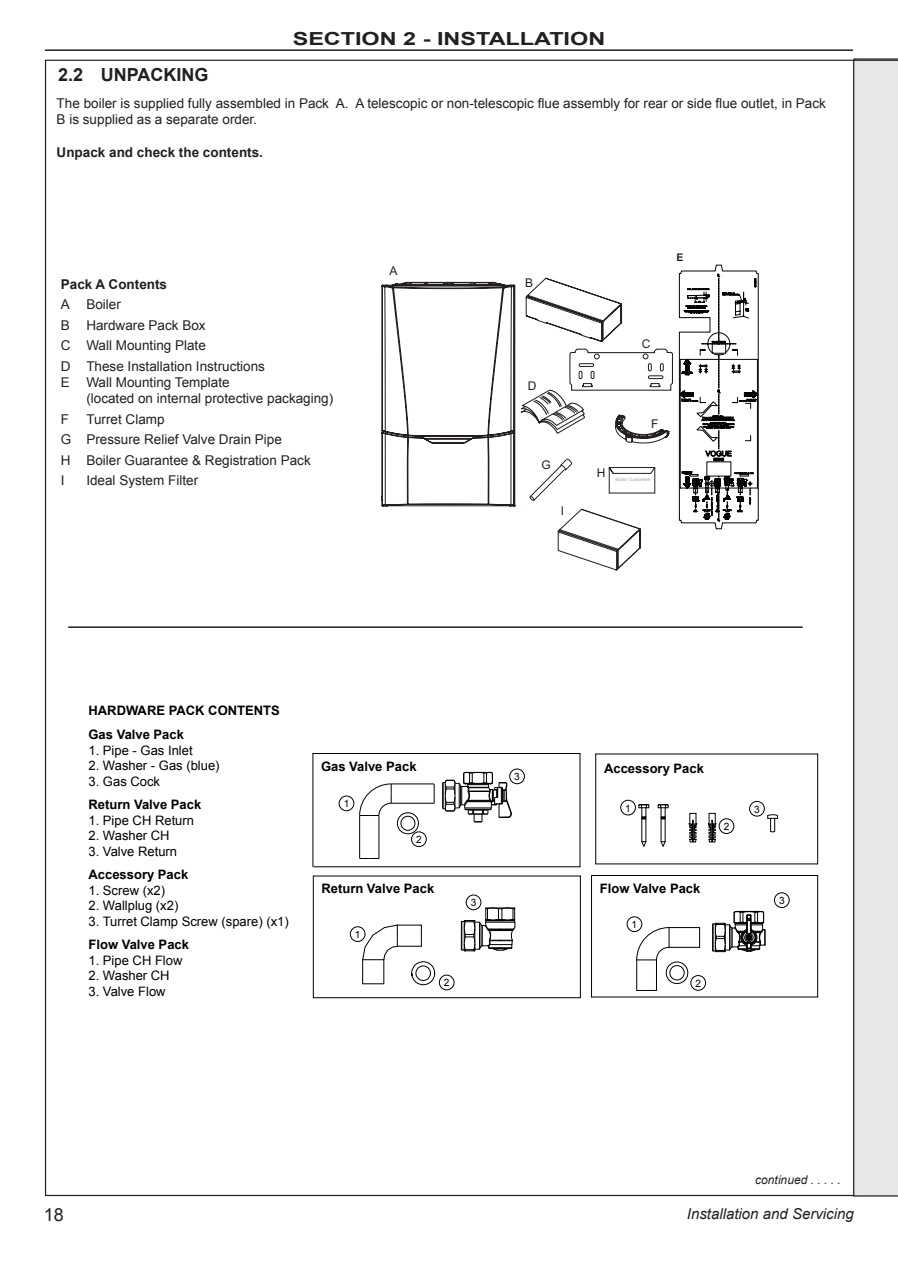
<style>
.page{position:relative;width:898px;height:1267px;background:#fff}
.page>*{position:absolute;margin:0;border:0;box-sizing:border-box;transform-origin:0 0}
.Chapter{font:700 18px "Arial";color:#231f20;scale:1.3 1}
.Chapter-2{font:700 18px "Arial";color:#231f20}
.t1{font:18px "Arial";color:#231f20}
.t2{font:italic 15px "Arial";color:#231f20}
.Body_text{font:13.5px/16.2px "Arial";color:#231f20}
.Body_text-2{font:700 13.5px "Arial";color:#231f20}
.t3{font:13.05px/23.1px "Arial";color:#000}
.t4{font:700 13.05px/24.3px "Arial";color:#000}
.t5{font:italic 12px "Arial";color:#231f20}
.t6{font:12px "Arial";color:#231f20}
.t7{font:700 10.5px "Arial";color:#231f20}
.t8{font:10.05px "Arial";color:#000}
.t9{font:4.65px "Arial";color:#a4a6a9}
.s1{font-weight:400}
.s2{font-weight:700}
</style>
<div class="page">
<hr style="left:45px;top:49px;width:808px;height:2px;background:#231f20">
<hr style="left:68px;top:626px;width:735px;height:2px;background:#231f20">
<svg style="left:679px;top:265px;width:79px;height:264px"></svg>
<svg style="left:381px;top:277px;width:292px;height:294px"></svg>
<hr style="left:314px;top:866px;width:266px;height:1px;background:#000">
<hr style="left:580px;top:753px;width:1px;height:113px;background:#000">
<hr style="left:313px;top:753px;width:267px;height:1px;background:#000">
<hr style="left:313px;top:753px;width:1px;height:113px;background:#000">
<svg style="left:434px;top:783px;width:1px;height:20px"></svg>
<svg style="left:360px;top:858px;width:19px;height:1px"></svg>
<hr style="left:391px;top:783px;width:43px;height:1px;background:#000">
<hr style="left:391px;top:803px;width:43px;height:1px;background:#000">
<svg style="left:359px;top:783px;width:33px;height:33px"></svg>
<hr style="left:359px;top:815px;width:1px;height:43px;background:#000">
<hr style="left:379px;top:815px;width:1px;height:43px;background:#000">
<div style="left:397px;top:812px;width:22px;height:21px;border:1px solid #000;border-radius:50%"></div>
<div style="left:401px;top:816px;width:14px;height:14px;border:1px solid #000;border-radius:50%"></div>
<svg style="left:442px;top:771px;width:70px;height:51px"></svg>
<svg style="left:658px;top:804px;width:11px;height:42px"></svg>
<svg style="left:638px;top:804px;width:11px;height:42px"></svg>
<svg style="left:688px;top:813px;width:9px;height:29px"></svg>
<svg style="left:708px;top:813px;width:8px;height:29px"></svg>
<hr style="left:596px;top:863px;width:221px;height:1px;background:#000">
<hr style="left:817px;top:754px;width:1px;height:109px;background:#000">
<hr style="left:596px;top:753px;width:221px;height:1px;background:#000">
<hr style="left:595px;top:754px;width:1px;height:109px;background:#000">
<hr style="left:313px;top:997px;width:267px;height:1px;background:#000">
<hr style="left:580px;top:876px;width:1px;height:121px;background:#000">
<hr style="left:313px;top:875px;width:267px;height:1px;background:#000">
<hr style="left:313px;top:876px;width:1px;height:121px;background:#000">
<hr style="left:591px;top:996px;width:226px;height:1px;background:#000">
<hr style="left:817px;top:875px;width:1px;height:121px;background:#000">
<hr style="left:591px;top:875px;width:226px;height:1px;background:#000">
<hr style="left:591px;top:875px;width:1px;height:121px;background:#000">
<svg style="left:461px;top:907px;width:55px;height:44px"></svg>
<svg style="left:362px;top:924px;width:73px;height:61px"></svg>
<svg style="left:767px;top:814px;width:11px;height:18px"></svg>
<div style="left:666px;top:961px;width:22px;height:22px;border:1px solid #000;border-radius:50%"></div>
<div style="left:669px;top:965px;width:15px;height:15px;border:1px solid #000;border-radius:50%"></div>
<svg style="left:699px;top:927px;width:1px;height:20px"></svg>
<svg style="left:637px;top:990px;width:19px;height:1px"></svg>
<hr style="left:669px;top:927px;width:30px;height:1px;background:#000">
<hr style="left:669px;top:947px;width:30px;height:1px;background:#000">
<svg style="left:636px;top:927px;width:34px;height:33px"></svg>
<hr style="left:636px;top:959px;width:1px;height:31px;background:#000">
<hr style="left:656px;top:959px;width:1px;height:31px;background:#000">
<svg style="left:712px;top:911px;width:54px;height:41px"></svg>
<div style="left:339px;top:795px;width:15px;height:16px;border:1px solid #000;border-radius:50%"></div>
<div style="left:411px;top:831px;width:15px;height:15px;border:1px solid #000;border-radius:50%"></div>
<div style="left:509px;top:768px;width:16px;height:16px;border:1px solid #000;border-radius:50%"></div>
<div style="left:620px;top:799px;width:16px;height:16px;border:1px solid #000;border-radius:50%"></div>
<div style="left:627px;top:916px;width:15px;height:15px;border:1px solid #000;border-radius:50%"></div>
<div style="left:350px;top:926px;width:15px;height:15px;border:1px solid #000;border-radius:50%"></div>
<div style="left:439px;top:974px;width:15px;height:16px;border:1px solid #000;border-radius:50%"></div>
<div style="left:466px;top:894px;width:15px;height:16px;border:1px solid #000;border-radius:50%"></div>
<div style="left:774px;top:892px;width:15px;height:15px;border:1px solid #000;border-radius:50%"></div>
<div style="left:719px;top:818px;width:15px;height:15px;border:1px solid #000;border-radius:50%"></div>
<div style="left:690px;top:975px;width:16px;height:15px;border:1px solid #000;border-radius:50%"></div>
<div style="left:749px;top:801px;width:15px;height:15px;border:1px solid #000;border-radius:50%"></div>
<div style="left:853px;top:60px;width:45px;height:1136px;background:#e6e7e9"></div>
<h1 class="Chapter" style="left:293px;top:27px;width:242px">SECTION 2 - INSTALLATION</h1>
<p class="Chapter-2" style="left:58px;top:62px;width:152px">2.2 UNPACKING</p>
<p class="Body_text" style="left:57px;top:95px;width:771px">The boiler is supplied fully assembled in Pack A. A telescopic or non-telescopic flue assembly for rear or side flue outlet, in Pack<br>B is supplied as a separate order.</p>
<p class="Body_text-2" style="left:57px;top:144px;width:208px">Unpack and check the contents.</p>
<p class="Body_text-2" style="left:61px;top:275px;width:108px">Pack A Contents</p>
<p class="Body_text" style="left:61px;top:297px;width:62px">A Boiler</p>
<p class="Body_text" style="left:61px;top:317px;width:146px">B Hardware Pack Box</p>
<p class="Body_text" style="left:61px;top:337px;width:147px">C Wall Mounting Plate</p>
<p class="Body_text" style="left:61px;top:358px;width:206px">D These Installation Instructions</p>
<p class="Body_text" style="left:61px;top:374px;width:170px">E Wall Mounting Template</p>
<p class="Body_text" style="left:86px;top:390px;width:248px">(located on internal protective packaging)</p>
<p class="Body_text" style="left:61px;top:411px;width:10px">F</p>
<p class="Body_text" style="left:86px;top:411px;width:80px">Turret Clamp</p>
<p class="Body_text" style="left:61px;top:431px;width:223px">G Pressure Relief Valve Drain Pipe</p>
<p class="Body_text" style="left:61px;top:452px;width:251px">H Boiler Guarantee &amp; Registration Pack</p>
<p class="Body_text" style="left:61px;top:472px;width:5px">I</p>
<p class="Body_text" style="left:86px;top:472px;width:113px">Ideal System Filter</p>
<p class="t6" style="left:390px;top:263px;width:10px">A</p>
<p class="t6" style="left:525px;top:275px;width:10px">B</p>
<p class="t6" style="left:528px;top:378px;width:10px">D</p>
<p class="t6" style="left:541px;top:457px;width:11px">G</p>
<p class="t6" style="left:561px;top:502px;width:5px">I</p>
<p class="t7" style="left:676px;top:250px;width:8px">E</p>
<p class="t6" style="left:642px;top:336px;width:10px">C</p>
<p class="t6" style="left:651px;top:416px;width:9px">F</p>
<p class="t6" style="left:597px;top:464px;width:10px">H</p>
<p class="t9" style="left:615px;top:476px;width:36px">Boiler Guarantee</p>
<p class="t4" style="left:88px;top:698px;width:193px">HARDWARE PACK CONTENTS<br>Gas Valve Pack</p>
<p class="t3" style="left:88px;top:738px;width:106px">1. Pipe - Gas Inlet</p>
<p class="t3" style="left:88px;top:754px;width:133px">2. Washer - Gas (blue)</p>
<p class="t4" style="left:88px;top:770px;width:114px;line-height:23.1px"><span class="s1">3. Gas Cock<br></span>Return Valve Pack</p>
<p class="t3" style="left:88px;top:808px;width:107px">1. Pipe CH Return</p>
<p class="t3" style="left:88px;top:824px;width:83px">2. Washer CH</p>
<p class="t3" style="left:88px;top:839px;width:101px">3. Valve Return<br><span class="s2">Accessory Pack</span></p>
<p class="t3" style="left:88px;top:878px;width:78px">1. Screw (x2)</p>
<p class="t3" style="left:88px;top:894px;width:91px">2. Wallplug (x2)</p>
<p class="t3" style="left:88px;top:909px;width:202px">3. Turret Clamp Screw (spare) (x1)<br><span class="s2">Flow Valve Pack</span></p>
<p class="t3" style="left:88px;top:948px;width:95px">1. Pipe CH Flow</p>
<p class="t3" style="left:88px;top:964px;width:83px">2. Washer CH</p>
<p class="t3" style="left:88px;top:979px;width:79px">3. Valve Flow</p>
<p class="t4" style="left:321px;top:754px;width:97px">Gas Valve Pack</p>
<p class="t8" style="left:344px;top:797px;width:7px">1</p>
<p class="t8" style="left:416px;top:833px;width:7px">2</p>
<p class="t8" style="left:514px;top:770px;width:7px">3</p>
<p class="t4" style="left:604px;top:756px;width:101px">Accessory Pack</p>
<p class="t8" style="left:625px;top:801px;width:7px">1</p>
<p class="t4" style="left:321px;top:876px;width:114px">Return Valve Pack</p>
<p class="t4" style="left:600px;top:876px;width:102px">Flow Valve Pack</p>
<p class="t8" style="left:723px;top:820px;width:7px">2</p>
<p class="t8" style="left:754px;top:802px;width:7px">3</p>
<p class="t8" style="left:471px;top:896px;width:7px">3</p>
<p class="t8" style="left:779px;top:894px;width:7px">3</p>
<p class="t8" style="left:355px;top:927px;width:7px">1</p>
<p class="t8" style="left:444px;top:976px;width:7px">2</p>
<p class="t8" style="left:631px;top:918px;width:7px">1</p>
<p class="t8" style="left:695px;top:976px;width:7px">2</p>
<p class="t5" style="left:755px;top:1171px;width:87px">continued . . . . .</p>
<h1 class="t1" style="left:44px;top:1202px;width:22px">18</h1>
<p class="t2" style="left:687px;top:1204px;width:168px">Installation and Servicing</p>
</div>
